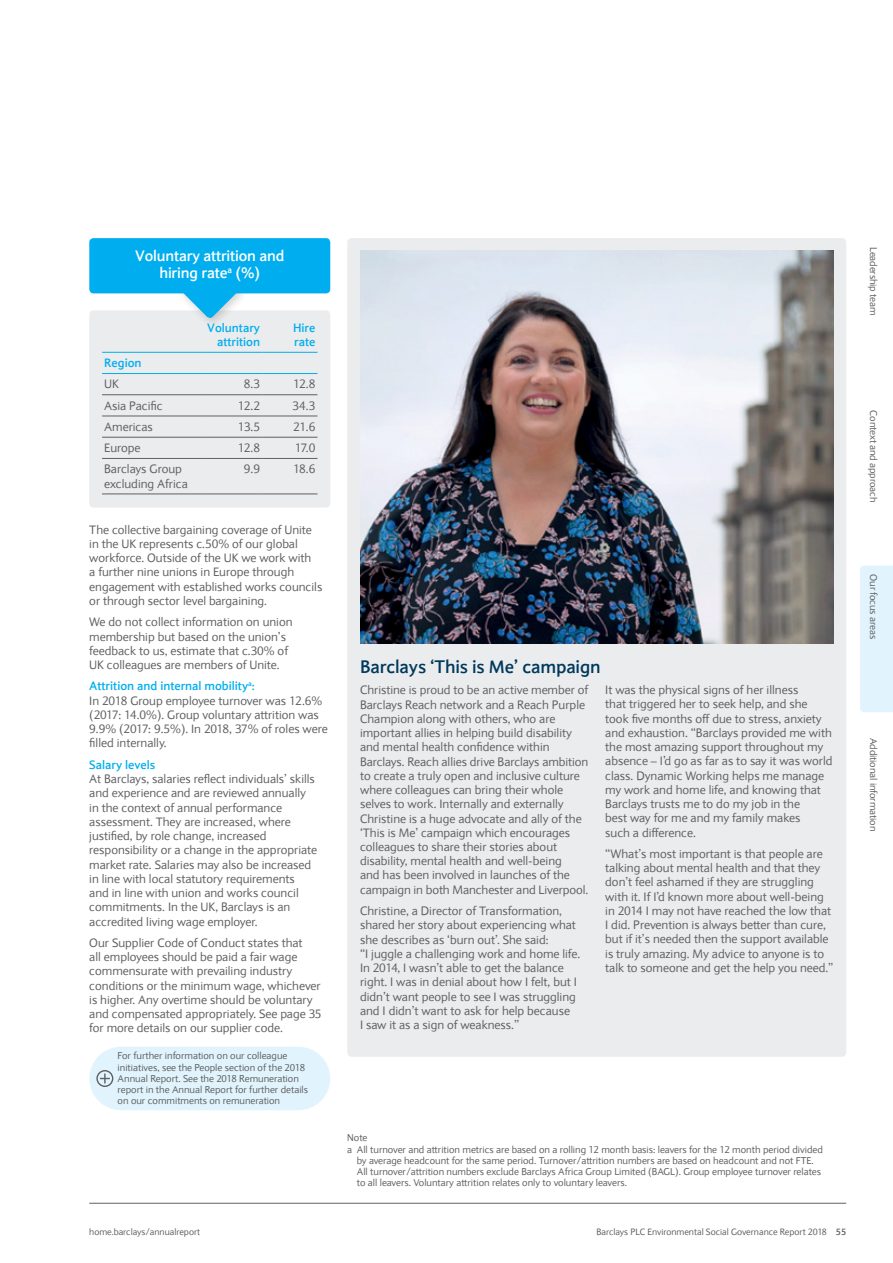
<style>
.page{position:relative;width:893px;height:1263px;background:#fff}
.page>*{position:absolute;margin:0;border:0;box-sizing:border-box;transform-origin:0 0}
.t1{font:700 18px "Expert Sans";letter-spacing:-.01em;color:#00395d}
.t2{font:700 15px/16.5px "Expert Sans";letter-spacing:-.01em;color:#fff;text-align:center}
.t3{font:12px/14.2px "Expert Sans";color:#5f6062}
.t4{font:700 12px/14.2px "Expert Sans";color:#00aeef;text-align:right}
.t5{font:9.75px/11.2px "Expert Sans";color:#5f6062}
.t6{font:9px "Expert Sans";color:#5f6062}
.s1{font-weight:700;color:#00aeef}
.s2{font-weight:700}
</style>
<div class="page">
<hr style="left:89px;top:1203px;width:757px;height:1px;background:#5f6062">
<div style="left:860px;top:566px;width:33px;height:146px;background:#e1f4fd"></div>
<div style="left:89px;top:1047px;width:241px;height:63px;background:#e1f4fd;border-radius:32px"></div>
<svg style="left:96px;top:1070px;width:17px;height:17px"></svg>
<div style="left:89px;top:310px;width:241px;height:197px;background:#ebeced;border-radius:4px"></div>
<hr style="left:102px;top:394px;width:105px;height:1px;background:#5f6062">
<hr style="left:207px;top:394px;width:55px;height:1px;background:#5f6062">
<hr style="left:262px;top:394px;width:55px;height:1px;background:#5f6062">
<hr style="left:102px;top:416px;width:105px;height:1px;background:#5f6062">
<hr style="left:207px;top:416px;width:55px;height:1px;background:#5f6062">
<hr style="left:262px;top:416px;width:55px;height:1px;background:#5f6062">
<hr style="left:102px;top:437px;width:105px;height:1px;background:#5f6062">
<hr style="left:207px;top:437px;width:55px;height:1px;background:#5f6062">
<hr style="left:262px;top:437px;width:55px;height:1px;background:#5f6062">
<hr style="left:102px;top:458px;width:105px;height:1px;background:#5f6062">
<hr style="left:207px;top:458px;width:55px;height:1px;background:#5f6062">
<hr style="left:262px;top:458px;width:55px;height:1px;background:#5f6062">
<hr style="left:102px;top:494px;width:105px;height:1px;background:#5f6062">
<hr style="left:207px;top:494px;width:55px;height:1px;background:#5f6062">
<hr style="left:262px;top:494px;width:55px;height:1px;background:#5f6062">
<hr style="left:102px;top:373px;width:105px;height:1px;background:#00aeef">
<hr style="left:207px;top:373px;width:55px;height:1px;background:#00aeef">
<hr style="left:262px;top:373px;width:55px;height:1px;background:#00aeef">
<hr style="left:102px;top:352px;width:105px;height:1px;background:#00aeef">
<hr style="left:207px;top:352px;width:55px;height:1px;background:#00aeef">
<hr style="left:262px;top:352px;width:55px;height:1px;background:#00aeef">
<div style="left:177px;top:257px;width:72px;height:72px;background:#231f20;opacity:.2"></div>
<svg style="left:180px;top:293px;width:60px;height:27px"></svg>
<div style="left:89px;top:238px;width:241px;height:55px;background:#00aeef;border-radius:4px"></div>
<div style="left:347px;top:238px;width:499px;height:819px;background:#ebeced;border-radius:4px"></div>
<img style="left:360px;top:251px;width:473px;height:392px">
<p class="t2" style="left:135px;top:247px;width:151px">Voluntary attrition and hiring rate<sup>a</sup> (%)</p>
<p class="t4" style="left:207px;top:320px;width:54px">Voluntary attrition</p>
<p class="t4" style="left:293px;top:320px;width:24px;text-align:left">Hire rate</p>
<p class="t4" style="left:104px;top:355px;width:39px">Region</p>
<p class="t3" style="left:104px;top:377px;width:16px">UK</p>
<p class="t3" style="left:244px;top:377px;width:18px">8.3</p>
<p class="t3" style="left:293px;top:377px;width:24px">12.8</p>
<p class="t3" style="left:104px;top:398px;width:60px">Asia Pacific</p>
<p class="t3" style="left:238px;top:398px;width:24px">12.2</p>
<p class="t3" style="left:293px;top:398px;width:24px">34.3</p>
<p class="t3" style="left:104px;top:419px;width:50px">Americas</p>
<p class="t3" style="left:238px;top:419px;width:24px">13.5</p>
<p class="t3" style="left:293px;top:419px;width:24px">21.6</p>
<p class="t3" style="left:104px;top:441px;width:38px">Europe</p>
<p class="t3" style="left:238px;top:441px;width:24px">12.8</p>
<p class="t3" style="left:295px;top:441px;width:22px">17.0</p>
<p class="t3" style="left:104px;top:462px;width:85px">Barclays Group excluding Africa</p>
<p class="t3" style="left:244px;top:462px;width:18px">9.9</p>
<p class="t3" style="left:293px;top:462px;width:24px">18.6</p>
<p class="t3" style="left:89px;top:522px;width:235px">The collective bargaining coverage of Unite in the UK represents c.50% of our global workforce. Outside of the UK we work with<br>a further nine unions in Europe through engagement with established works councils or through sector level bargaining.</p>
<p class="t3" style="left:89px;top:615px;width:205px">We do not collect information on union membership but based on the union’s feedback to us, estimate that c.30% of UK colleagues are members of Unite.</p>
<p class="t3" style="left:89px;top:679px;width:240px"><span class="s1">Attrition and internal mobility</span><sup>a</sup><span class="s1">:<br></span>In 2018 Group employee turnover was 12.6% (2017: 14.0%). Group voluntary attrition was 9.9% (2017: 9.5%). In 2018, 37% of roles were filled internally.</p>
<p class="t4" style="left:89px;top:757px;width:68px">Salary levels</p>
<p class="t3" style="left:89px;top:771px;width:229px">At Barclays, salaries reflect individuals’ skills and experience and are reviewed annually in the context of annual performance assessment. They are increased, where justified, by role change, increased responsibility or a change in the appropriate market rate. Salaries may also be increased in line with local statutory requirements and in line with union and works council commitments. In the UK, Barclays is an accredited living wage employer.</p>
<p class="t3" style="left:89px;top:935px;width:234px">Our Supplier Code of Conduct states that<br>all employees should be paid a fair wage commensurate with prevailing industry conditions or the minimum wage, whichever is higher. Any overtime should be voluntary and compensated appropriately. See page 35 for more details on our supplier code.</p>
<p class="t5" style="left:118px;top:1050px;width:192px">For further information on our colleague initiatives, see the People section of the 2018<br>Annual Report. See the 2018 Remuneration report in the Annual Report for further details on our commitments on remuneration</p>
<h1 class="t1" style="left:360px;top:655px;width:242px">Barclays ‘This is Me’ campaign</h1>
<p class="t3" style="left:360px;top:683px;width:230px">Christine is proud to be an active member of Barclays Reach network and a Reach Purple Champion along with others, who are important allies in helping build disability and mental health confidence within Barclays. Reach allies drive Barclays ambition to create a truly open and inclusive culture where colleagues can bring their whole selves to work. Internally and externally Christine is a huge advocate and ally of the ‘This is Me’ campaign which encourages colleagues to share their stories about disability, mental health and well-being<br>and has been involved in launches of the campaign in both Manchester and Liverpool.</p>
<p class="t3" style="left:360px;top:904px;width:222px">Christine, a Director of Transformation, shared her story about experiencing what she describes as ‘burn out’. She said:<br>“I juggle a challenging work and home life.<br>In 2014, I wasn’t able to get the balance right. I was in denial about how I felt, but I didn’t want people to see I was struggling and I didn’t want to ask for help because<br>I saw it as a sign of weakness.”</p>
<p class="t3" style="left:605px;top:683px;width:229px">It was the physical signs of her illness<br>that triggered her to seek help, and she took five months off due to stress, anxiety and exhaustion. “Barclays provided me with the most amazing support throughout my absence – I’d go as far as to say it was world class. Dynamic Working helps me manage my work and home life, and knowing that Barclays trusts me to do my job in the<br>best way for me and my family makes<br>such a difference.</p>
<p class="t3" style="left:605px;top:846px;width:230px">“What’s most important is that people are talking about mental health and that they don’t feel ashamed if they are struggling with it. If I’d known more about well-being in 2014 I may not have reached the low that I did. Prevention is always better than cure, but if it’s needed then the support available is truly amazing. My advice to anyone is to talk to someone and get the help you need.”</p>
<p class="t5" style="left:347px;top:1132px;width:22px">Note</p>
<p class="t5" style="left:347px;top:1143px;width:477px">a All turnover and attrition metrics are based on a rolling 12 month basis: leavers for the 12 month period divided</p>
<p class="t5" style="left:357px;top:1155px;width:458px">by average headcount for the same period. Turnover/attrition numbers are based on headcount and not FTE.</p>
<p class="t5" style="left:357px;top:1166px;width:466px">All turnover/attrition numbers exclude Barclays Africa Group Limited (BAGL). Group employee turnover relates</p>
<p class="t5" style="left:357px;top:1177px;width:272px">to all leavers. Voluntary attrition relates only to voluntary leavers.</p>
<p class="t6" style="left:89px;top:1226px;width:112px">home.barclays/annualreport</p>
<p class="t6" style="left:596px;top:1226px;width:251px">Barclays PLC Environmental Social Governance Report 2018 <span class="s2">55</span></p>
<p class="t5" style="left:879px;top:247px;width:70px;rotate:90deg">Leadership team</p>
<p class="t5" style="left:879px;top:410px;width:93px;rotate:90deg">Context and approach</p>
<p class="t5" style="left:879px;top:574px;width:66px;rotate:90deg">Our focus areas</p>
<p class="t5" style="left:879px;top:738px;width:95px;rotate:90deg">Additional information</p>
</div>
